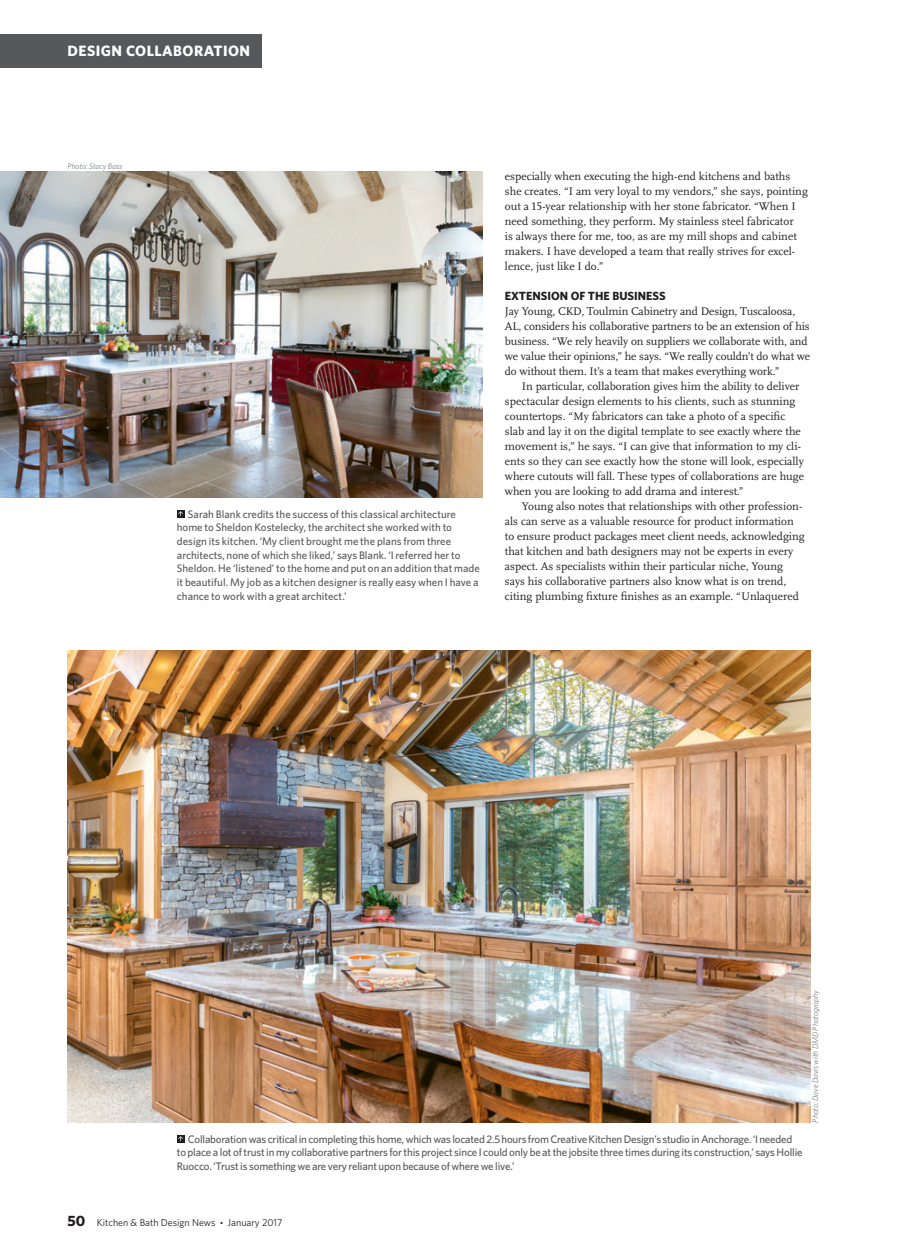
<style>
.page{position:relative;width:923px;height:1260px;background:#fff}
.page>*{position:absolute;margin:0;border:0;box-sizing:border-box;transform-origin:0 0}
.t1{font:700 15px "Whitney";letter-spacing:.03em;color:#fff}
.t2{font:700 11.88px "Whitney";color:#231f20}
.t3{font:11.5px/15px "Scala OT";color:#231f20}
.t4{font:500 11px/13.8px "Whitney";letter-spacing:-.015em;color:#57585a}
.t5{font:10px "Whitney";color:#231f20}
.t6{font:italic 8.12px "Whitney";color:#808285}
.s1{font-weight:700;font-size:15px}
.s2{font-family:"Scala OT";font-size:8.75px}
</style>
<div class="page">
<img style="left:68px;top:651px;width:742px;height:471px">
<div style="left:177px;top:1135px;width:7px;height:7px;background:#231f20"></div>
<svg style="left:178px;top:1136px;width:5px;height:5px"></svg>
<svg style="left:177px;top:510px;width:7px;height:8px"></svg>
<svg style="left:178px;top:511px;width:5px;height:5px"></svg>
<img style="left:0;top:172px;width:482px;height:326px">
<div style="left:0;top:34px;width:261px;height:34px;background:#57585a"></div>
<h1 class="t1" style="left:68px;top:41px;width:184px">DESIGN COLLABORATION</h1>
<p class="t6" style="left:68px;top:161px;width:56px">Photo: Stacy Bass</p>
<p class="t4" style="left:177px;top:507px;width:304px;text-indent:11px">Sarah Blank credits the success of this classical architecture home to Sheldon Kostelecky, the architect she worked with to design its kitchen. ‘My client brought me the plans from three architects, none of which she liked,’ says Blank. ‘I referred her to Sheldon. He ‘listened’ to the home and put on an addition that made it beautiful. My job as a kitchen designer is really easy when I have a chance to work with a great architect.’</p>
<p class="t3" style="left:505px;top:169px;width:304px">especially when executing the high-end kitchens and baths she creates. “I am very loyal to my vendors,” she says, pointing out a 15-year relationship with her stone fabricator. “When I need something, they perform. My stainless steel fabricator<br>is always there for me, too, as are my mill shops and cabinet makers. I have developed a team that really strives for excel&shy;lence, just like I do.”</p>
<p class="t2" style="left:505px;top:288px;width:162px">EXTENSION OF THE BUSINESS</p>
<p class="t3" style="left:505px;top:304px;width:307px">Jay Young, CKD, Toulmin Cabinetry and Design, Tuscaloosa, AL, considers his collaborative partners to be an extension of his business. “We rely heavily on suppliers we collaborate with, and we value their opinions,” he says. “We really couldn’t do what we do without them. It’s a team that makes everything work.”</p>
<p class="t3" style="left:505px;top:379px;width:300px;text-indent:17px">In particular, collaboration gives him the ability to deliver spectacular design elements to his clients, such as stunning countertops. “My fabricators can take a photo of a specific slab and lay it on the digital template to see exactly where the movement is,” he says. “I can give that information to my cli&shy;ents so they can see exactly how the stone will look, especially where cutouts will fall. These types of collaborations are huge when you are looking to add drama and interest.”</p>
<p class="t3" style="left:505px;top:499px;width:301px;text-indent:17px">Young also notes that relationships with other profession&shy;als can serve as a valuable resource for product information to ensure product packages meet client needs, acknowledging that kitchen and bath designers may not be experts in every aspect. As specialists within their particular niche, Young says his collaborative partners also know what is on trend, citing plumbing fixture finishes as an example. “Unlaquered</p>
<p class="t6" style="left:810px;top:1123px;width:134px;rotate:-90deg">Photo: Dave Davis with DMD Photography</p>
<p class="t4" style="left:177px;top:1132px;width:627px;text-indent:11px">Collaboration was critical in completing this home, which was located 2.5 hours from Creative Kitchen Design’s studio in Anchorage. ‘I needed to place a lot of trust in my collaborative partners for this project since I could only be at the jobsite three times during its construction,’ says Hollie<br>Ruocco. ‘Trust is something we are very reliant upon because of where we live.’</p>
<p class="t5" style="left:68px;top:1216px;width:216px"><span class="s1">50</span> Kitchen &amp; Bath Design News <span class="s2">•</span> January 2017</p>
</div>
